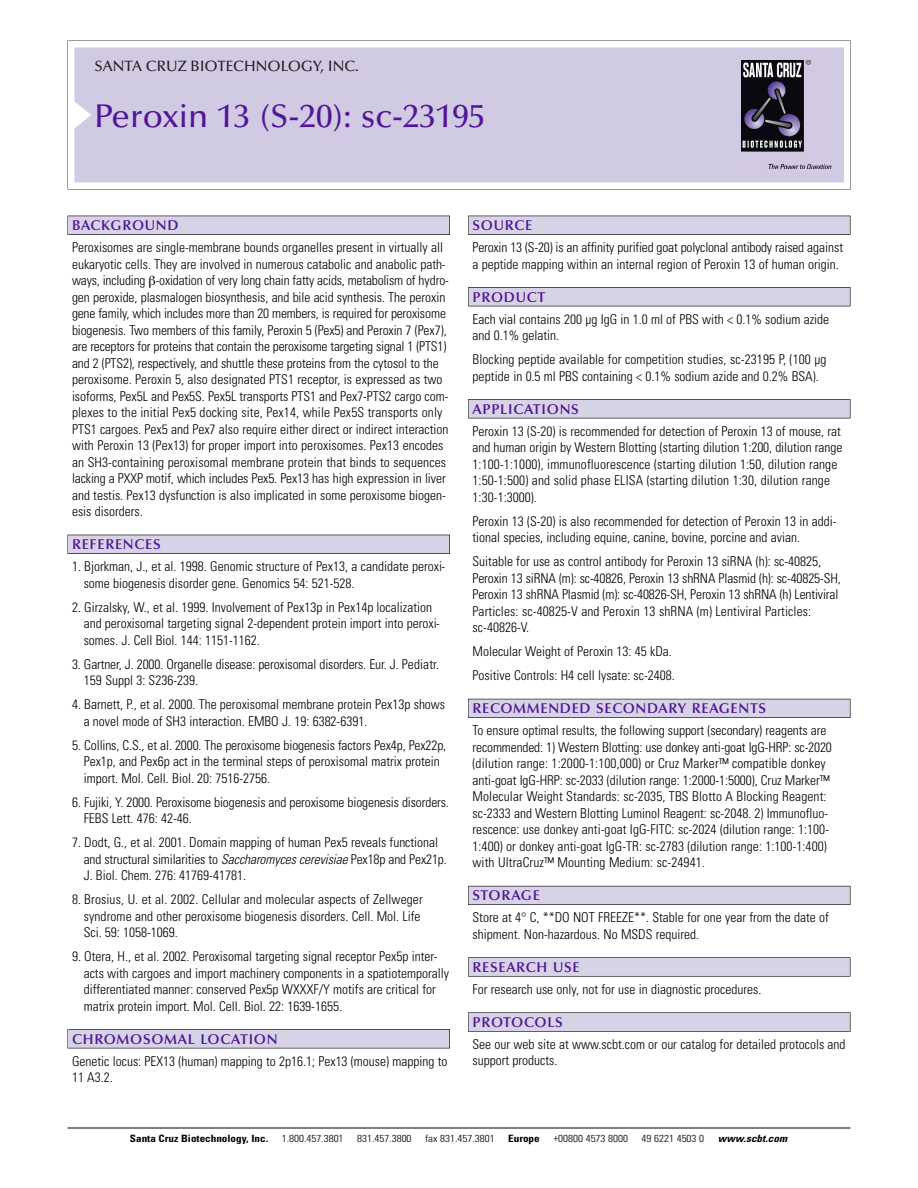
<style>
.page{position:relative;width:918px;height:1188px;background:#fff}
.page>*{position:absolute;margin:0;border:0;box-sizing:border-box;transform-origin:0 0}
.t1{font:500 33px "Optima";color:#511695}
.t2{font:500 15px "Optima";color:#231f20}
.t3{font:600 14.25px "Optima";letter-spacing:.05em;color:#511695}
.t4{font:300 condensed 13.5px/16.5px "Univers";color:#000}
.t5{font:300 condensed 10.2px "Univers";color:#000;scale:1.1 1}
.t6{font:700 condensed 10.2px "Univers";color:#000;scale:1.1 1}
.t7{font:italic 700 condensed 10.2px "Univers";letter-spacing:.005em;color:#000;scale:1.1 1}
.s1{font-style:italic}
</style>
<div class="page">
<svg style="left:68px;top:40px;width:783px;height:149px"></svg>
<div style="left:74px;top:47px;width:770px;height:135px;background:#d1cae3"></div>
<img style="left:741px;top:60px;width:90px;height:108px">
<div style="left:68px;top:216px;width:382px;height:19px;background:#525155"></div>
<div style="left:68px;top:216px;width:381px;height:18px;background:#d7d3e7"></div>
<div style="left:68px;top:535px;width:382px;height:19px;background:#515055"></div>
<div style="left:68px;top:535px;width:381px;height:18px;background:#d7d3e7"></div>
<div style="left:68px;top:1029px;width:382px;height:19px;background:#545357"></div>
<div style="left:68px;top:1030px;width:381px;height:18px;background:#d7d3e7"></div>
<div style="left:468px;top:216px;width:382px;height:19px;background:#525155"></div>
<div style="left:468px;top:216px;width:382px;height:18px;background:#d7d3e7"></div>
<div style="left:468px;top:287px;width:382px;height:19px;background:#525155"></div>
<div style="left:468px;top:288px;width:382px;height:18px;background:#d7d3e7"></div>
<div style="left:468px;top:399px;width:382px;height:19px;background:#545357"></div>
<div style="left:468px;top:400px;width:382px;height:18px;background:#d7d3e7"></div>
<div style="left:468px;top:699px;width:382px;height:19px;background:#54535a"></div>
<div style="left:468px;top:699px;width:382px;height:18px;background:#d7d3e7"></div>
<div style="left:468px;top:886px;width:382px;height:19px;background:#5b5a62"></div>
<div style="left:468px;top:886px;width:382px;height:18px;background:#d7d3e7"></div>
<div style="left:468px;top:957px;width:382px;height:20px;background:#666667"></div>
<div style="left:468px;top:958px;width:382px;height:18px;background:#d7d3e7"></div>
<div style="left:468px;top:1012px;width:382px;height:20px;background:#666"></div>
<div style="left:468px;top:1013px;width:382px;height:18px;background:#d7d3e7"></div>
<hr style="left:68px;top:1128px;width:782px;height:1px;background:#000">
<p class="t2" style="left:94px;top:61px;width:266px">SANTA CRUZ BIOTECHNOLOGY, INC.</p>
<h1 class="t1" style="left:94px;top:103px;width:392px">Peroxin 13 (S-20): sc-23195</h1>
<p class="t3" style="left:72px;top:219px;width:108px">BACKGROUND</p>
<p class="t4" style="left:72px;top:240px;width:379px">Peroxisomes are single-membrane bounds organelles present in virtually all eukaryotic cells. They are involved in numerous catabolic and anabolic path&shy;ways, including -oxidation of very long chain fatty acids, metabolism of hydro&shy;gen peroxide, plasmalogen biosynthesis, and bile acid synthesis. The peroxin gene family, which includes more than 20 members, is required for peroxisome biogenesis. Two members of this family, Peroxin 5 (Pex5) and Peroxin 7 (Pex7), are receptors for proteins that contain the peroxisome targeting signal 1 (PTS1) and 2 (PTS2), respectively, and shuttle these proteins from the cytosol to the peroxisome. Peroxin 5, also designated PTS1 receptor, is expressed as two isoforms, Pex5L and Pex5S. Pex5L transports PTS1 and Pex7-PTS2 cargo com&shy;plexes to the initial Pex5 docking site, Pex14, while Pex5S transports only PTS1 cargoes. Pex5 and Pex7 also require either direct or indirect interaction with Peroxin 13 (Pex13) for proper import into peroxisomes. Pex13 encodes an SH3-containing peroxisomal membrane protein that binds to sequences lacking a PXXP motif, which includes Pex5. Pex13 has high expression in liver and testis. Pex13 dysfunction is also implicated in some peroxisome biogen&shy;esis disorders.</p>
<p class="t3" style="left:72px;top:539px;width:90px">REFERENCES</p>
<p class="t4" style="left:84px;top:559px;width:363px;text-indent:-12px">1. Bjorkman, J., et al. 1998. Genomic structure of Pex13, a candidate peroxi&shy;some biogenesis disorder gene. Genomics 54: 521-528.</p>
<p class="t4" style="left:84px;top:600px;width:358px;text-indent:-12px">2. Girzalsky, W., et al. 1999. Involvement of Pex13p in Pex14p localization and peroxisomal targeting signal 2-dependent protein import into peroxi&shy;somes. J. Cell Biol. 144: 1151-1162.</p>
<p class="t4" style="left:84px;top:657px;width:357px;text-indent:-12px">3. Gartner, J. 2000. Organelle disease: peroxisomal disorders. Eur. J. Pediatr.<br>159 Suppl 3: S236-239.</p>
<p class="t4" style="left:84px;top:697px;width:363px;text-indent:-12px">4. Barnett, P., et al. 2000. The peroxisomal membrane protein Pex13p shows a novel mode of SH3 interaction. EMBO J. 19: 6382-6391.</p>
<p class="t4" style="left:84px;top:738px;width:364px;text-indent:-12px">5. Collins, C.S., et al. 2000. The peroxisome biogenesis factors Pex4p, Pex22p,<br>Pex1p, and Pex6p act in the terminal steps of peroxisomal matrix protein import. Mol. Cell. Biol. 20: 7516-2756.</p>
<p class="t4" style="left:84px;top:795px;width:367px;text-indent:-12px">6. Fujiki, Y. 2000. Peroxisome biogenesis and peroxisome biogenesis disorders.<br>FEBS Lett. 476: 42-46.</p>
<p class="t4" style="left:84px;top:835px;width:365px;text-indent:-12px">7. Dodt, G., et al. 2001. Domain mapping of human Pex5 reveals functional and structural similarities to <span class="s1">Saccharomyces cerevisiae</span> Pex18p and Pex21p.<br>J. Biol. Chem. 276: 41769-41781.</p>
<p class="t4" style="left:84px;top:892px;width:341px;text-indent:-12px">8. Brosius, U. et al. 2002. Cellular and molecular aspects of Zellweger syndrome and other peroxisome biogenesis disorders. Cell. Mol. Life<br>Sci. 59: 1058-1069.</p>
<p class="t4" style="left:84px;top:949px;width:367px;text-indent:-12px">9. Otera, H., et al. 2002. Peroxisomal targeting signal receptor Pex5p inter&shy;acts with cargoes and import machinery components in a spatiotemporally differentiated manner: conserved Pex5p WXXXF/Y motifs are critical for matrix protein import. Mol. Cell. Biol. 22: 1639-1655.</p>
<p class="t3" style="left:72px;top:1033px;width:207px">CHROMOSOMAL LOCATION</p>
<p class="t4" style="left:72px;top:1054px;width:377px">Genetic locus: PEX13 (human) mapping to 2p16.1; Pex13 (mouse) mapping to<br>11 A3.2.</p>
<p class="t3" style="left:473px;top:219px;width:61px">SOURCE</p>
<p class="t4" style="left:473px;top:240px;width:372px">Peroxin 13 (S-20) is an affinity purified goat polyclonal antibody raised against a peptide mapping within an internal region of Peroxin 13 of human origin.</p>
<p class="t3" style="left:473px;top:291px;width:74px">PRODUCT</p>
<p class="t4" style="left:473px;top:312px;width:358px">Each vial contains 200 µg IgG in 1.0 ml of PBS with &lt; 0.1% sodium azide and 0.1% gelatin.</p>
<p class="t4" style="left:473px;top:352px;width:356px">Blocking peptide available for competition studies, sc-23195 P, (100 µg peptide in 0.5 ml PBS containing &lt; 0.1% sodium azide and 0.2% BSA).</p>
<p class="t3" style="left:473px;top:403px;width:108px">APPLICATIONS</p>
<p class="t4" style="left:473px;top:424px;width:371px">Peroxin 13 (S-20) is recommended for detection of Peroxin 13 of mouse, rat and human origin by Western Blotting (starting dilution 1:200, dilution range 1:100-1:1000), immunofluorescence (starting dilution 1:50, dilution range 1:50-1:500) and solid phase ELISA (starting dilution 1:30, dilution range 1:30-1:3000).</p>
<p class="t4" style="left:473px;top:514px;width:366px">Peroxin 13 (S-20) is also recommended for detection of Peroxin 13 in addi&shy;tional species, including equine, canine, bovine, porcine and avian.</p>
<p class="t4" style="left:473px;top:554px;width:370px">Suitable for use as control antibody for Peroxin 13 siRNA (h): sc-40825, Peroxin 13 siRNA (m): sc-40826, Peroxin 13 shRNA Plasmid (h): sc-40825-SH, Peroxin 13 shRNA Plasmid (m): sc-40826-SH, Peroxin 13 shRNA (h) Lentiviral Particles: sc-40825-V and Peroxin 13 shRNA (m) Lentiviral Particles: sc-40826-V.</p>
<p class="t4" style="left:473px;top:641px;width:204px;line-height:24px">Molecular Weight of Peroxin 13: 45 kDa.<br>Positive Controls: H4 cell lysate: sc-2408.</p>
<p class="t3" style="left:473px;top:703px;width:295px">RECOMMENDED SECONDARY REAGENTS</p>
<p class="t4" style="left:473px;top:723px;width:361px">To ensure optimal results, the following support (secondary) reagents are recommended: 1) Western Blotting: use donkey anti-goat IgG-HRP: sc-2020 (dilution range: 1:2000-1:100,000) or Cruz Marker™ compatible donkey anti-goat IgG-HRP: sc-2033 (dilution range: 1:2000-1:5000), Cruz Marker™ Molecular Weight Standards: sc-2035, TBS Blotto A Blocking Reagent: sc-2333 and Western Blotting Luminol Reagent: sc-2048. 2) Immunofluo&shy;rescence: use donkey anti-goat IgG-FITC: sc-2024 (dilution range: 1:100- 1:400) or donkey anti-goat IgG-TR: sc-2783 (dilution range: 1:100-1:400) with UltraCruz™ Mounting Medium: sc-24941.</p>
<p class="t3" style="left:473px;top:890px;width:69px">STORAGE</p>
<p class="t4" style="left:473px;top:910px;width:358px">Store at 4° C, **DO NOT FREEZE**. Stable for one year from the date of shipment. Non-hazardous. No MSDS required.</p>
<p class="t3" style="left:473px;top:961px;width:109px">RESEARCH USE</p>
<p class="t4" style="left:473px;top:982px;width:290px">For research use only, not for use in diagnostic procedures.</p>
<p class="t3" style="left:473px;top:1016px;width:92px">PROTOCOLS</p>
<p class="t4" style="left:473px;top:1037px;width:375px">See our web site at www.scbt.com or our catalog for detailed protocols and support products.</p>
<p class="t6" style="left:130px;top:1135px;width:127px">Santa Cruz Biotechnology, Inc.</p>
<p class="t5" style="left:282px;top:1135px;width:58px">1.800.457.3801</p>
<p class="t5" style="left:357px;top:1135px;width:51px">831.457.3800</p>
<p class="t5" style="left:425px;top:1135px;width:65px">fax 831.457.3801</p>
<p class="t6" style="left:508px;top:1135px;width:30px">Europe</p>
<p class="t5" style="left:553px;top:1135px;width:69px">+00800 4573 8000</p>
<p class="t5" style="left:642px;top:1135px;width:58px">49 6221 4503 0</p>
<p class="t7" style="left:718px;top:1135px;width:64px">www.scbt.com</p>
</div>
